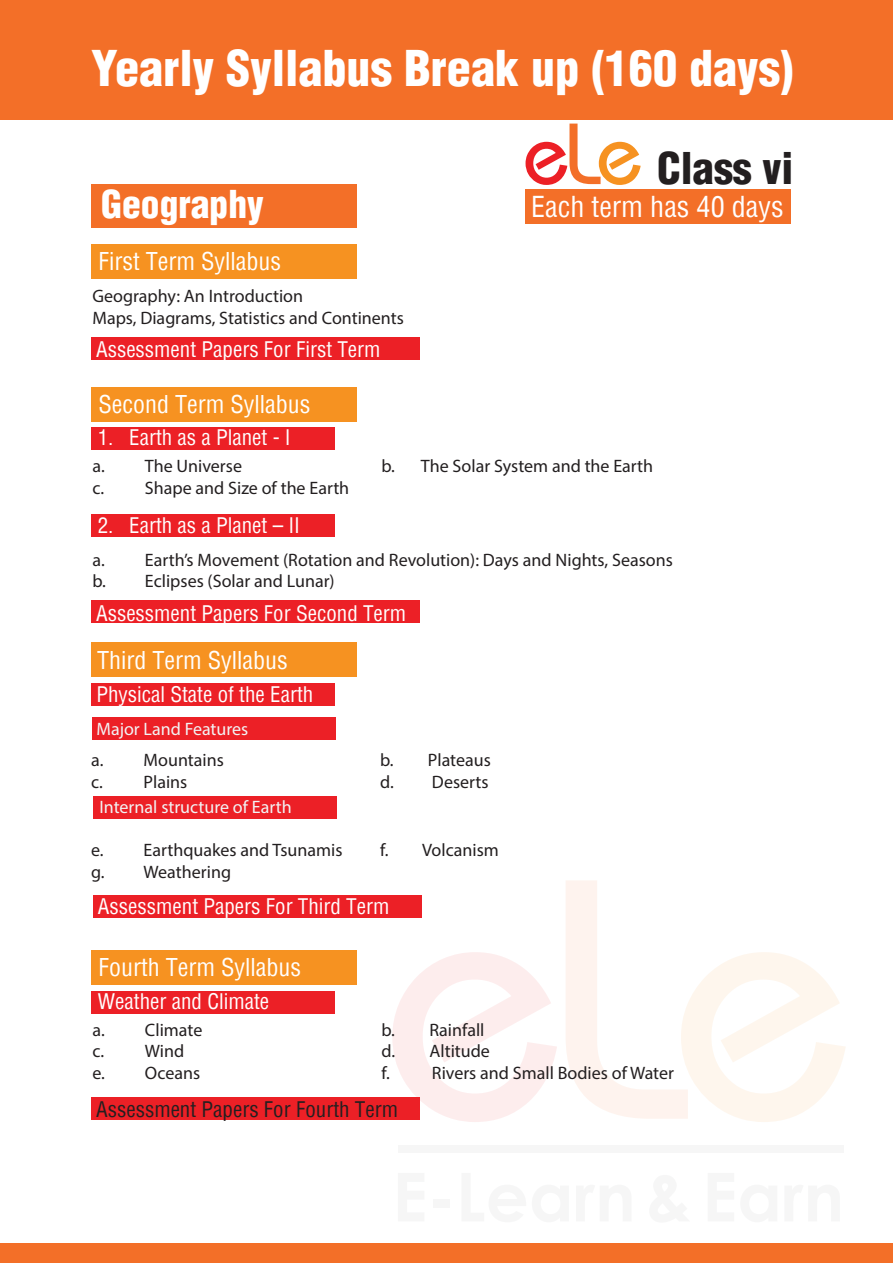
<style>
.page{position:relative;width:893px;height:1263px;background:#fff}
.page>*{position:absolute;margin:0;border:0;box-sizing:border-box;transform-origin:0 0}
.t1{font:900 condensed 48.15px "Helvetica";color:#fff}
.t2{font:900 condensed 42.75px "Helvetica";color:#231f20}
.t3{font:900 condensed 37.5px "Helvetica";color:#fff}
.t4{font:condensed 28.2px "Helvetica";color:#fff}
.t5{font:condensed 24px "Helvetica";color:#fff}
.t6{font:condensed 21px "Helvetica";color:#fff}
.t7{font:condensed 21px "Helvetica";color:#231f20}
.t8{font:18px/21.6px "Myriad Pro";color:#231f20}
.t9{font:18px "Myriad Pro";color:#f2f3f4}
</style>
<div class="page">
<div style="left:398px;top:1144px;width:446px;height:8px;background:#f6f6f6"></div>
<svg style="left:392px;top:952px;width:165px;height:170px"></svg>
<svg style="left:566px;top:880px;width:280px;height:242px"></svg>
<div style="left:433px;top:1199px;width:17px;height:8px;background:#f6f6f6"></div>
<div style="left:0;top:1243px;width:893px;height:20px;background:#f36f28"></div>
<div style="left:0;top:0;width:893px;height:119px;background:#f36f28"></div>
<div style="left:525px;top:189px;width:266px;height:34px;background:#f36f28"></div>
<svg style="left:526px;top:124px;width:115px;height:61px"></svg>
<div style="left:91px;top:642px;width:265px;height:35px;background:#f69221"></div>
<div style="left:91px;top:683px;width:243px;height:22px;background:#ec2026"></div>
<div style="left:91px;top:387px;width:265px;height:34px;background:#f69221"></div>
<div style="left:91px;top:427px;width:243px;height:23px;background:#ec2026"></div>
<div style="left:91px;top:514px;width:243px;height:23px;background:#ec2026"></div>
<div style="left:91px;top:184px;width:265px;height:44px;background:#f36f28"></div>
<div style="left:91px;top:244px;width:265px;height:35px;background:#f69221"></div>
<div style="left:91px;top:600px;width:329px;height:23px;background:#ec2026"></div>
<div style="left:93px;top:895px;width:329px;height:22px;background:#ec2026"></div>
<div style="left:91px;top:950px;width:265px;height:35px;background:#f69221"></div>
<div style="left:91px;top:990px;width:243px;height:23px;background:#ec2026"></div>
<div style="left:91px;top:1097px;width:329px;height:23px;background:#ec2026"></div>
<div style="left:91px;top:338px;width:329px;height:22px;background:#ec2026"></div>
<div style="left:93px;top:717px;width:243px;height:23px;background:#ec2026"></div>
<div style="left:93px;top:796px;width:243px;height:23px;background:#ec2026"></div>
<h1 class="t1" style="left:91px;top:38px;width:704px">Yearly Syllabus Break up (160 days)</h1>
<h3 class="t3" style="left:101px;top:181px;width:164px">Geography</h3>
<h3 class="t5" style="left:98px;top:246px;width:184px">First Term Syllabus</h3>
<p class="t8" style="left:92px;top:285px;width:313px">Geography: An Introduction<br>Maps, Diagrams, Statistics and Continents</p>
<p class="t6" style="left:96px;top:335px;width:286px">Assessment Papers For First Term</p>
<h2 class="t2" style="left:657px;top:141px;width:138px">Class vi</h2>
<h3 class="t4" style="left:531px;top:188px;width:254px">Each term has 40 days</h3>
<h3 class="t5" style="left:98px;top:388px;width:213px">Second Term Syllabus</h3>
<p class="t6" style="left:98px;top:424px;width:195px">1. Earth as a Planet - I</p>
<p class="t8" style="left:92px;top:455px;width:151px">a. The Universe</p>
<p class="t8" style="left:381px;top:455px;width:273px">b. The Solar System and the Earth</p>
<p class="t8" style="left:92px;top:476px;width:258px">c. Shape and Size of the Earth</p>
<p class="t6" style="left:98px;top:512px;width:204px">2. Earth as a Planet – II</p>
<p class="t8" style="left:92px;top:548px;width:582px">a. Earth’s Movement (Rotation and Revolution): Days and Nights, Seasons b. Eclipses (Solar and Lunar)</p>
<p class="t6" style="left:96px;top:599px;width:312px">Assessment Papers For Second Term</p>
<h3 class="t5" style="left:97px;top:645px;width:192px">Third Term Syllabus</h3>
<p class="t6" style="left:96px;top:680px;width:218px">Physical State of the Earth</p>
<p class="t9" style="left:96px;top:717px;width:153px">Major Land Features</p>
<p class="t8" style="left:91px;top:749px;width:134px">a. Mountains</p>
<p class="t8" style="left:380px;top:749px;width:112px">b. Plateaus</p>
<p class="t8" style="left:91px;top:771px;width:98px">c. Plains</p>
<p class="t8" style="left:380px;top:771px;width:110px">d. Deserts</p>
<p class="t9" style="left:99px;top:795px;width:194px">Internal structure of Earth</p>
<p class="t8" style="left:91px;top:839px;width:253px">e. Earthquakes and Tsunamis</p>
<p class="t8" style="left:380px;top:839px;width:120px">f. Volcanism</p>
<p class="t8" style="left:91px;top:861px;width:141px">g. Weathering</p>
<p class="t6" style="left:98px;top:892px;width:293px">Assessment Papers For Third Term</p>
<h3 class="t5" style="left:98px;top:952px;width:204px">Fourth Term Syllabus</h3>
<p class="t6" style="left:98px;top:987px;width:173px">Weather and Climate</p>
<p class="t8" style="left:92px;top:1018px;width:111px">a. Climate</p>
<p class="t8" style="left:381px;top:1018px;width:105px">b. Rainfall</p>
<p class="t8" style="left:92px;top:1040px;width:93px">c. Wind</p>
<p class="t8" style="left:381px;top:1040px;width:110px">d. Altitude</p>
<p class="t8" style="left:92px;top:1061px;width:109px">e. Oceans</p>
<p class="t8" style="left:381px;top:1061px;width:294px">f. Rivers and Small Bodies of Water</p>
<p class="t7" style="left:96px;top:1095px;width:304px">Assessment Papers For Fourth Term</p>
</div>
